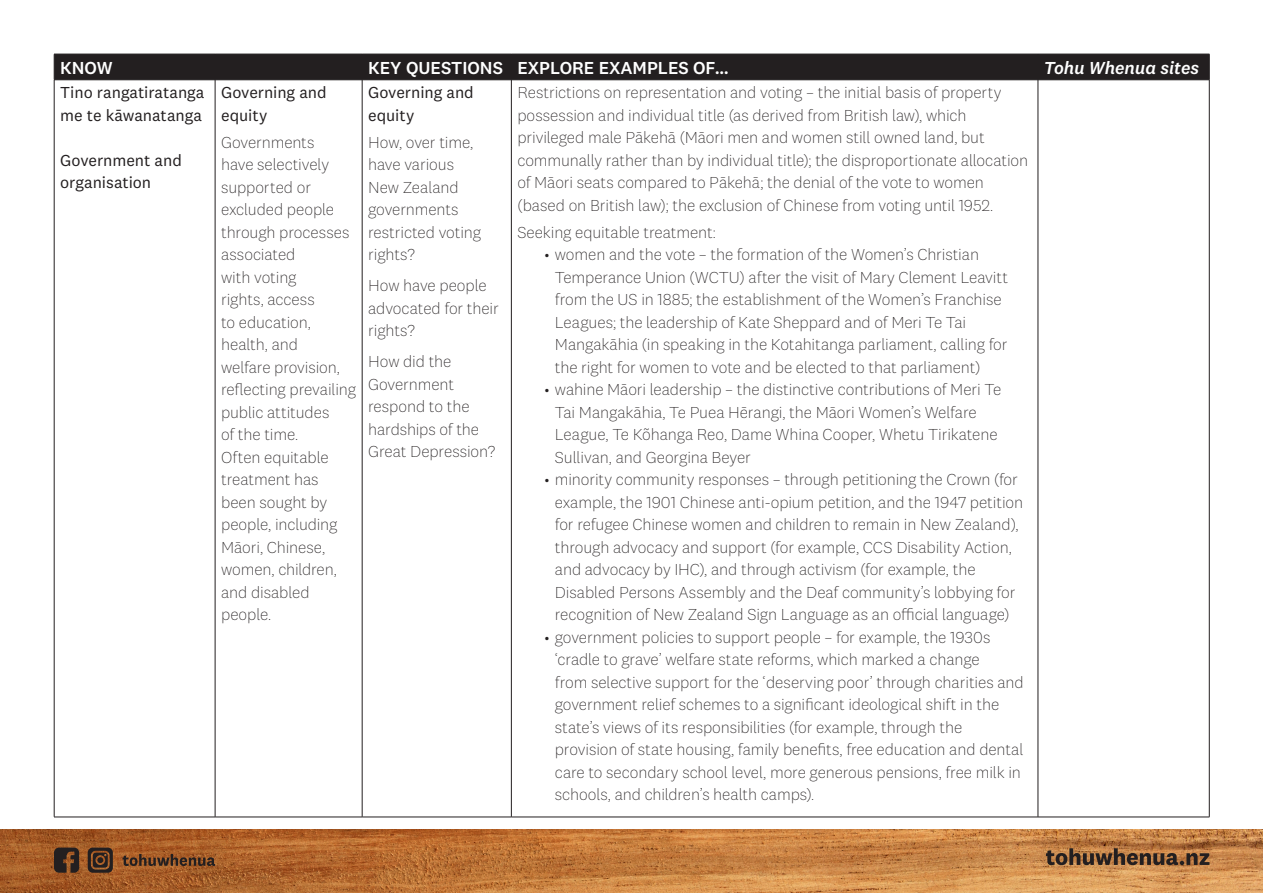
<style>
.page{position:relative;width:1263px;height:893px;background:#fff}
.page>*{position:absolute;margin:0;border:0;box-sizing:border-box;transform-origin:0 0}
.t1{font:500 18px "National 2";color:#fff}
.t2{font:italic 500 18px "National 2";color:#fff}
.body{font:200 16.5px/22.5px "National 2";letter-spacing:-.005em;color:#231f20}
.body-2{font:16.5px/22.5px "National 2";color:#231f20}
</style>
<div class="page">
<img style="left:0;top:829px;width:1263px;height:64px">
<svg style="left:1046px;top:848px;width:163px;height:17px;background:#7f5938"></svg>
<svg style="left:54px;top:848px;width:25px;height:25px"></svg>
<svg style="left:88px;top:848px;width:25px;height:25px"></svg>
<svg style="left:122px;top:854px;width:93px;height:12px"></svg>
<div style="left:54px;top:54px;width:1156px;height:26px;background:#231f20"></div>
<hr style="left:54px;top:80px;width:161px;height:1px;background:#231f20">
<hr style="left:54px;top:80px;width:1px;height:737px;background:#231f20">
<hr style="left:215px;top:80px;width:147px;height:1px;background:#231f20">
<hr style="left:215px;top:80px;width:1px;height:737px;background:#231f20">
<hr style="left:362px;top:80px;width:149px;height:1px;background:#231f20">
<hr style="left:362px;top:80px;width:1px;height:737px;background:#231f20">
<hr style="left:511px;top:80px;width:527px;height:1px;background:#231f20">
<hr style="left:511px;top:80px;width:1px;height:737px;background:#231f20">
<hr style="left:1038px;top:80px;width:171px;height:1px;background:#231f20">
<hr style="left:1038px;top:80px;width:1px;height:737px;background:#231f20">
<hr style="left:1209px;top:80px;width:1px;height:737px;background:#231f20">
<hr style="left:54px;top:817px;width:161px;height:1px;background:#231f20">
<hr style="left:215px;top:817px;width:147px;height:1px;background:#231f20">
<hr style="left:362px;top:817px;width:149px;height:1px;background:#231f20">
<hr style="left:511px;top:817px;width:527px;height:1px;background:#231f20">
<hr style="left:1038px;top:817px;width:171px;height:1px;background:#231f20">
<p class="t1" style="left:60px;top:57px;width:54px">KNOW</p>
<p class="t1" style="left:368px;top:57px;width:136px">KEY QUESTIONS</p>
<p class="t1" style="left:517px;top:57px;width:213px">EXPLORE EXAMPLES OF…</p>
<p class="t2" style="left:1044px;top:57px;width:157px">Tohu Whenua sites</p>
<p class="body-2" style="left:60px;top:81px;width:146px">Tino rangatiratanga me te kāwanatanga</p>
<p class="body-2" style="left:60px;top:149px;width:123px">Government and organisation</p>
<p class="body" style="left:517px;top:81px;width:512px">Restrictions on representation and voting – the initial basis of property possession and individual title (as derived from British law), which privileged male Pākehā (Māori men and women still owned land, but communally rather than by individual title); the disproportionate allocation of Māori seats compared to Pākehā; the denial of the vote to women (based on British law); the exclusion of Chinese from voting until 1952.</p>
<p class="body" style="left:517px;top:221px;width:200px">Seeking equitable treatment:</p>
<p class="body" style="left:555px;top:243px;width:455px;text-indent:-11px">• women and the vote – the formation of the Women’s Christian Temperance Union (WCTU) after the visit of Mary Clement Leavitt from the US in 1885; the establishment of the Women’s Franchise Leagues; the leadership of Kate Sheppard and of Meri Te Tai Mangakāhia (in speaking in the Kotahitanga parliament, calling for the right for women to vote and be elected to that parliament)</p>
<p class="body" style="left:555px;top:378px;width:448px;text-indent:-11px">• wahine Māori leadership – the distinctive contributions of Meri Te Tai Mangakāhia, Te Puea Hērangi, the Māori Women’s Welfare League, Te Kõhanga Reo, Dame Whina Cooper, Whetu Tirikatene Sullivan, and Georgina Beyer</p>
<p class="body" style="left:555px;top:468px;width:470px;text-indent:-11px">• minority community responses – through petitioning the Crown (for example, the 1901 Chinese anti-opium petition, and the 1947 petition for refugee Chinese women and children to remain in New Zealand), through advocacy and support (for example, CCS Disability Action, and advocacy by IHC), and through activism (for example, the Disabled Persons Assembly and the Deaf community’s lobbying for recognition of New Zealand Sign Language as an official language)</p>
<p class="body" style="left:555px;top:626px;width:470px;text-indent:-11px">• government policies to support people – for example, the 1930s ‘cradle to grave’ welfare state reforms, which marked a change<br>from selective support for the ‘deserving poor’ through charities and government relief schemes to a significant ideological shift in the state’s views of its responsibilities (for example, through the provision of state housing, family benefits, free education and dental care to secondary school level, more generous pensions, free milk in schools, and children’s health camps).</p>
<p class="body-2" style="left:221px;top:81px;width:107px">Governing and equity</p>
<p class="body" style="left:221px;top:131px;width:136px">Governments<br>have selectively supported or excluded people through processes associated<br>with voting<br>rights, access<br>to education, health, and<br>welfare provision, reflecting prevailing public attitudes<br>of the time.<br>Often equitable treatment has been sought by people, including<br>Māori, Chinese, women, children, and disabled people.</p>
<p class="body-2" style="left:368px;top:81px;width:107px">Governing and equity</p>
<p class="body" style="left:368px;top:131px;width:114px">How, over time, have various<br>New Zealand governments restricted voting rights?</p>
<p class="body" style="left:368px;top:274px;width:132px">How have people advocated for their rights?</p>
<p class="body" style="left:368px;top:350px;width:129px">How did the<br>Government respond to the hardships of the<br>Great Depression?</p>
</div>
